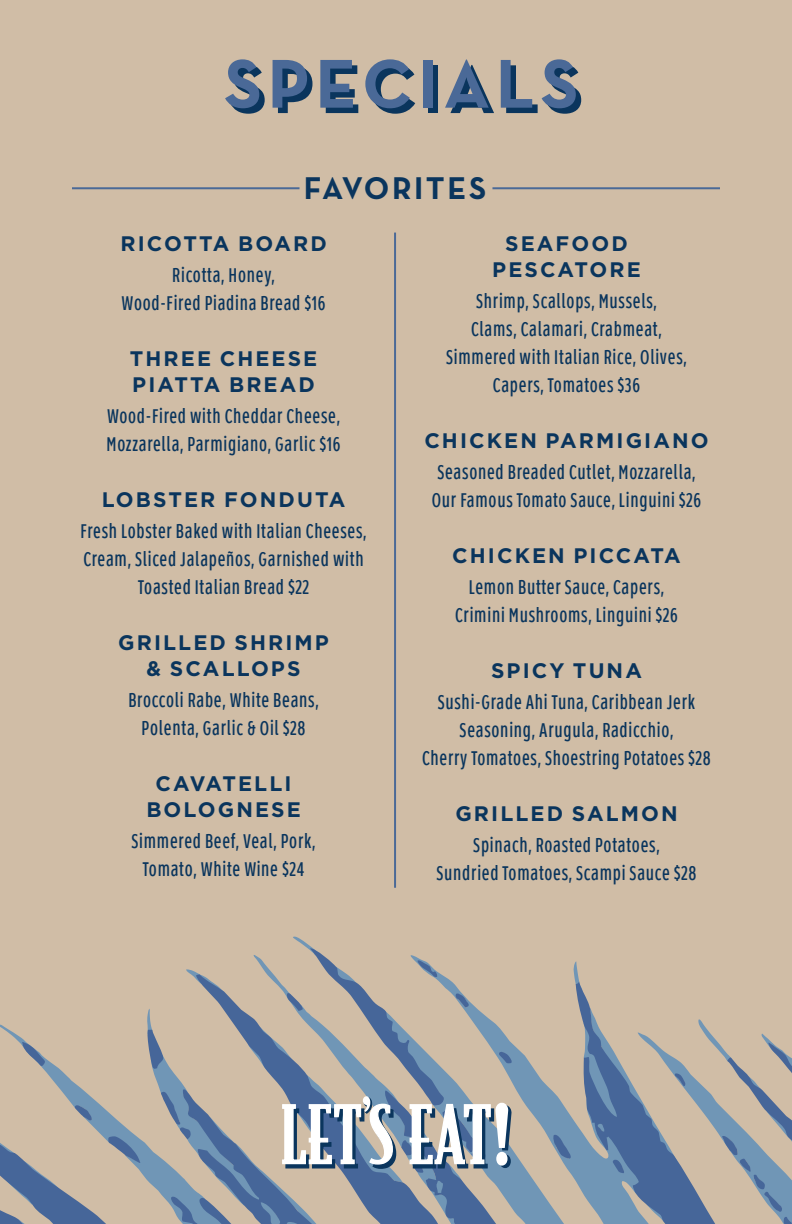
<style>
.page{position:relative;width:792px;height:1224px;background:#d0bda6}
.page>*{position:absolute;margin:0;border:0;box-sizing:border-box;transform-origin:0 0}
.t1{font:700 70.2px "Neutraface Text";letter-spacing:.08em;color:#0a355d}
.t2{font:700 32px "Neutraface Text";letter-spacing:.08em;color:#0a355d}
.Menu_Item{font:700 21px/26px "Gotham";letter-spacing:.1em;color:#0a355d;text-align:center}
.Menu_Item-2{font:20px/28px "Clearview Hwy One W";letter-spacing:-.03em;color:#0a355d;text-align:center}
</style>
<div class="page">
<hr style="left:492px;top:187px;width:228px;height:2px;background:#4a6997">
<hr style="left:72px;top:187px;width:228px;height:2px;background:#4a6997">
<svg style="left:0;top:936px;width:792px;height:288px"></svg>
<hr style="left:394px;top:233px;width:2px;height:655px;background:#4a6997">
<p class="t1" style="left:230px;top:44px;width:356px">SPECIALS</p>
<p class="t2" style="left:304px;top:168px;width:184px">FAVORITES</p>
<p class="Menu_Item" style="left:120px;top:231px;width:208px">RICOTTA BOARD</p>
<p class="Menu_Item-2" style="left:121px;top:261px;width:207px">Ricotta, Honey,<br>Wood-Fired Piadina Bread $16</p>
<p class="Menu_Item" style="left:130px;top:346px;width:189px;text-align:left">THREE CHEESE<br>PIATTA BREAD</p>
<p class="Menu_Item-2" style="left:106px;top:402px;width:237px;text-align:left">Wood-Fired with Cheddar Cheese,<br>Mozzarella, Parmigiano, Garlic $16</p>
<p class="Menu_Item" style="left:102px;top:487px;width:245px">LOBSTER FONDUTA</p>
<p class="Menu_Item-2" style="left:80px;top:517px;width:289px">Fresh Lobster Baked with Italian Cheeses,<br>Cream, Sliced Jalapeños, Garnished with<br>Toasted Italian Bread $22</p>
<p class="Menu_Item" style="left:118px;top:630px;width:212px">GRILLED SHRIMP &amp; SCALLOPS</p>
<p class="Menu_Item-2" style="left:128px;top:686px;width:193px">Broccoli Rabe, White Beans,<br>Polenta, Garlic &amp; Oil $28</p>
<p class="Menu_Item" style="left:146px;top:771px;width:156px">CAVATELLI<br>BOLOGNESE</p>
<p class="Menu_Item-2" style="left:131px;top:827px;width:187px">Simmered Beef, Veal, Pork,<br>Tomato, White Wine $24</p>
<p class="Menu_Item" style="left:492px;top:231px;width:150px">SEAFOOD<br>PESCATORE</p>
<p class="Menu_Item-2" style="left:445px;top:287px;width:244px">Shrimp, Scallops, Mussels,<br>Clams, Calamari, Crabmeat,<br>Simmered with Italian Rice, Olives,<br>Capers, Tomatoes $36</p>
<p class="Menu_Item" style="left:424px;top:428px;width:286px">CHICKEN PARMIGIANO</p>
<p class="Menu_Item-2" style="left:431px;top:458px;width:272px;text-align:left">Seasoned Breaded Cutlet, Mozzarella,<br>Our Famous Tomato Sauce, Linguini $26</p>
<p class="Menu_Item" style="left:452px;top:543px;width:230px">CHICKEN PICCATA</p>
<p class="Menu_Item-2" style="left:454px;top:573px;width:226px">Lemon Butter Sauce, Capers,<br>Crimini Mushrooms, Linguini $26</p>
<p class="Menu_Item" style="left:491px;top:658px;width:152px">SPICY TUNA</p>
<p class="Menu_Item-2" style="left:421px;top:688px;width:292px">Sushi-Grade Ahi Tuna, Caribbean Jerk<br>Seasoning, Arugula, Radicchio,<br>Cherry Tomatoes, Shoestring Potatoes $28</p>
<p class="Menu_Item" style="left:455px;top:801px;width:224px">GRILLED SALMON</p>
<p class="Menu_Item-2" style="left:436px;top:831px;width:263px">Spinach, Roasted Potatoes,<br>Sundried Tomatoes, Scampi Sauce $28</p>
</div>
